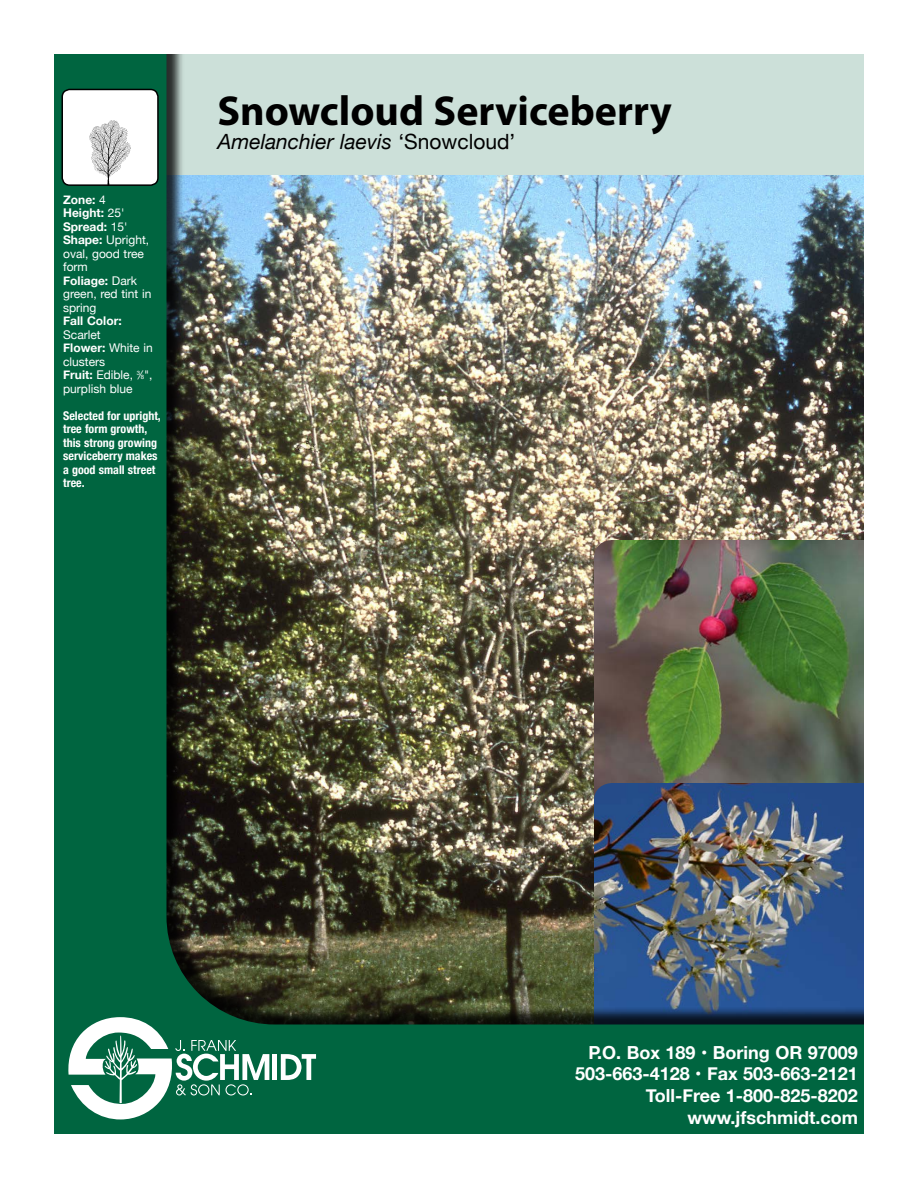
<style>
.page{position:relative;width:918px;height:1188px;background:#fff}
.page>*{position:absolute;margin:0;border:0;box-sizing:border-box;transform-origin:0 0}
.t1{font:700 42px "Myriad Pro";color:#000}
.t2{font:italic 21px "Helvetica Neue";color:#000}
.t3{font:700 18px/21.6px "Helvetica Neue";color:#fff;text-align:right}
.t4{font:12px/13.5px "Helvetica Neue";color:#fff}
.t5{font:700 condensed 12px/13.5px "Helvetica Neue";color:#fff}
.t6{font:700 12px "Helvetica Neue";color:#fff}
.s1{font-weight:700}
.s2{font-size:6px}
.s3{font-style:normal}
</style>
<div class="page">
<img style="left:54px;top:54px;width:810px;height:1080px">
<svg style="left:68px;top:1017px;width:201px;height:103px"></svg>
<div style="left:272px;top:1054px;width:5px;height:26px;background:#fff"></div>
<svg style="left:281px;top:1054px;width:35px;height:26px"></svg>
<div style="left:62px;top:89px;width:96px;height:96px;background:#fff;border-radius:8px"></div>
<img style="left:89px;top:120px;width:42px;height:63px">
<div style="left:62px;top:89px;width:97px;height:97px;border:2px solid #000;border-radius:8px"></div>
<p class="t4" style="left:63px;top:193px;width:90px"><span class="s1">Zone:</span> 4<br><span class="s1">Height:</span> 25'<br><span class="s1">Spread:</span> 15'<br><span class="s1">Shape:</span> Upright, oval, good tree form<br><span class="s1">Foliage:</span> Dark green, red tint in spring</p>
<p class="t6" style="left:63px;top:312px;width:60px">Fall Color:</p>
<p class="t4" style="left:63px;top:328px;width:91px">Scarlet<br><span class="s1">Flower:</span> White in clusters<br><span class="s1">Fruit:</span> Edible, <sup>3</sup>⁄<span class="s2">8</span>", purplish blue</p>
<p class="t5" style="left:63px;top:408px;width:99px">Selected for upright, tree form growth, this strong growing serviceberry makes a good small street tree.</p>
<h1 class="t1" style="left:218px;top:84px;width:456px">Snowcloud Serviceberry</h1>
<h2 class="t2" style="left:218px;top:127px;width:299px">Amelanchier laevis <span class="s3">‘Snowcloud’</span></h2>
<h3 class="t3" style="left:575px;top:1042px;width:284px">P.O. Box 189 • Boring OR 97009<br>503-663-4128 • Fax 503-663-2121<br>Toll-Free 1-800-825-8202 www.jfschmidt.com</h3>
</div>
